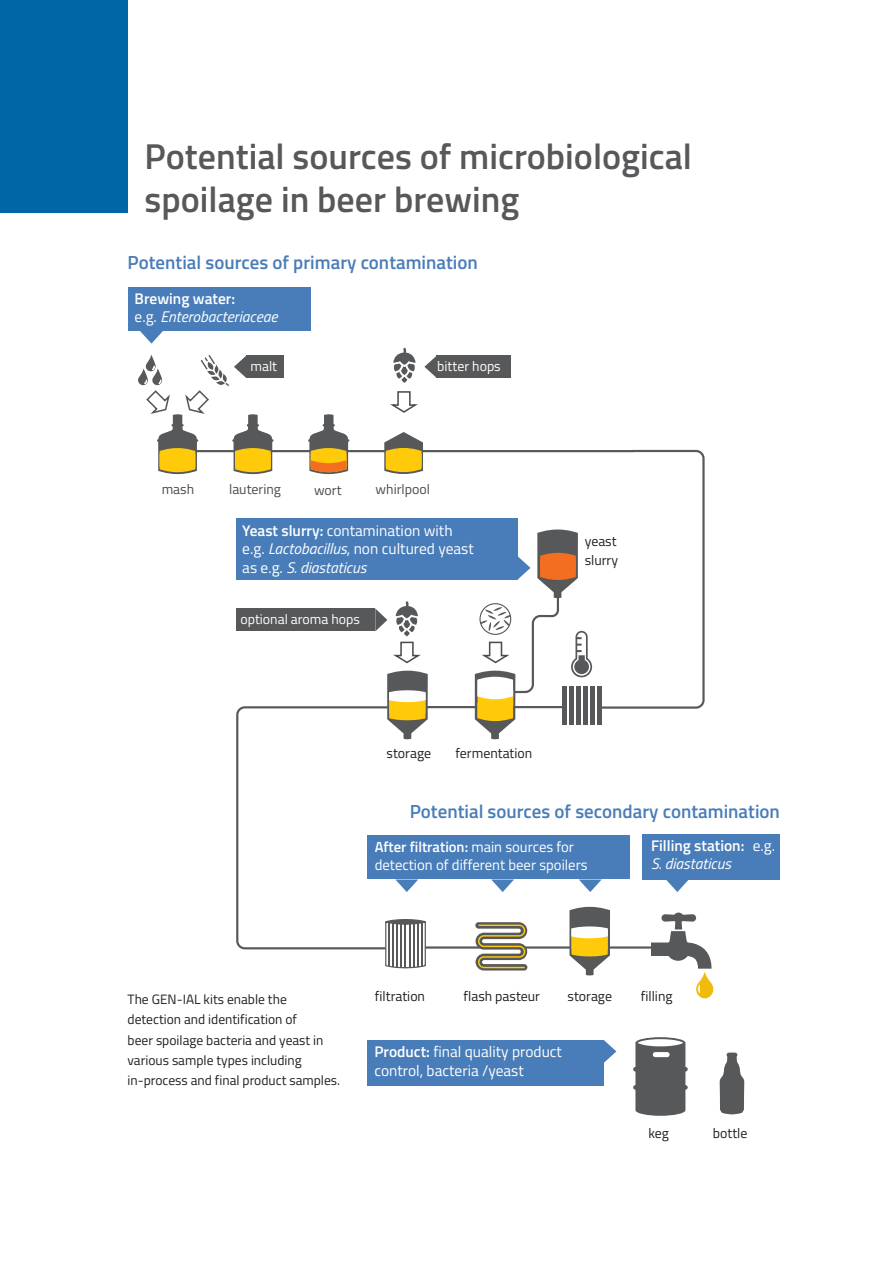
<style>
.page{position:relative;width:893px;height:1263px;background:#fff}
.page>*{position:absolute;margin:0;border:0;box-sizing:border-box;transform-origin:0 0}
.t1{font:600 36px/43.2px "Titillium";color:#57585a}
.t2{font:600 18.9px "Titillium";color:#497db9}
.t3{font:15.45px/18.5px "Titillium";color:#fff}
.t4{font:italic 15.45px/18.5px "Titillium";color:#fff}
.t5{font:600 15.45px/18.5px "Titillium";color:#fff}
.t6{font:14.7px/17.5px "Titillium";color:#fff}
.t7{font:13.95px/18.5px "Titillium";color:#231f20}
.t8{font:13.95px "Titillium";color:#fff}
.t9{font:13.95px "Titillium";color:#4b4c4d}
.t10{font:13.5px/20.2px "Titillium";color:#231f20}
.s1{font-weight:600;font-style:normal}
.s2{font-style:normal}
.s3{font-weight:600}
.s4{font-style:italic}
.s5{font-weight:400}
.s6{font-weight:400;font-style:italic}
</style>
<div class="page">
<div style="left:0;top:0;width:128px;height:213px;background:#0166a5"></div>
<div style="left:367px;top:835px;width:262px;height:44px;background:#497db9"></div>
<div style="left:367px;top:1040px;width:237px;height:45px;background:#497db9"></div>
<div style="left:642px;top:834px;width:137px;height:46px;background:#497db9"></div>
<hr style="left:182px;top:450px;width:451px;height:2px;background:#57585a">
<hr style="left:409px;top:706px;width:154px;height:2px;background:#57585a">
<hr style="left:425px;top:946px;width:63px;height:3px;background:#57585a">
<hr style="left:519px;top:946px;width:64px;height:3px;background:#57585a">
<hr style="left:601px;top:946px;width:63px;height:3px;background:#57585a">
<svg style="left:569px;top:907px;width:41px;height:68px"></svg>
<svg style="left:393px;top:348px;width:23px;height:35px"></svg>
<svg style="left:633px;top:1037px;width:55px;height:79px"></svg>
<svg style="left:390px;top:391px;width:27px;height:22px"></svg>
<svg style="left:651px;top:912px;width:63px;height:87px"></svg>
<svg style="left:475px;top:922px;width:52px;height:48px"></svg>
<svg style="left:384px;top:432px;width:39px;height:42px;background:#c2a94c"></svg>
<svg style="left:308px;top:414px;width:41px;height:60px"></svg>
<svg style="left:719px;top:1052px;width:25px;height:62px"></svg>
<div style="left:129px;top:288px;width:182px;height:43px;background:#497db9"></div>
<div style="left:236px;top:518px;width:282px;height:61px;background:#497db9"></div>
<svg style="left:140px;top:331px;width:23px;height:13px"></svg>
<div style="left:246px;top:356px;width:38px;height:22px;background:#57585a"></div>
<svg style="left:138px;top:355px;width:136px;height:119px"></svg>
<div style="left:436px;top:356px;width:75px;height:22px;background:#57585a"></div>
<svg style="left:424px;top:356px;width:12px;height:21px"></svg>
<svg style="left:666px;top:880px;width:23px;height:12px"></svg>
<svg style="left:604px;top:1040px;width:12px;height:23px"></svg>
<svg style="left:236px;top:671px;width:192px;height:298px"></svg>
<svg style="left:491px;top:879px;width:23px;height:13px"></svg>
<svg style="left:579px;top:879px;width:23px;height:13px"></svg>
<svg style="left:475px;top:449px;width:230px;height:290px"></svg>
<div style="left:236px;top:608px;width:139px;height:23px;background:#57585a"></div>
<svg style="left:375px;top:601px;width:45px;height:63px"></svg>
<h1 class="t1" style="left:145px;top:133px;width:549px">Potential sources of microbiological spoilage in beer brewing</h1>
<h2 class="t2" style="left:128px;top:249px;width:352px">Potential sources of primary contamination</h2>
<p class="t4" style="left:135px;top:288px;width:145px"><span class="s1">Brewing water:<br></span><span class="s2">e.g.</span> Enterobacteriaceae</p>
<p class="t8" style="left:251px;top:356px;width:28px">malt</p>
<p class="t8" style="left:437px;top:356px;width:65px">bitter hops</p>
<p class="t9" style="left:162px;top:479px;width:34px">mash</p>
<p class="t9" style="left:229px;top:479px;width:53px">lautering</p>
<p class="t9" style="left:314px;top:480px;width:29px">wort</p>
<p class="t9" style="left:376px;top:479px;width:56px">whirlpool</p>
<p class="t3" style="left:242px;top:520px;width:233px"><span class="s3">Yeast slurry:</span> contamination with e.g. <span class="s4">Lactobacillus</span>, non cultured yeast as e.g. <span class="s4">S. diastaticus</span></p>
<p class="t8" style="left:240px;top:609px;width:121px">optional aroma hops</p>
<p class="t7" style="left:387px;top:743px;width:46px">storage</p>
<p class="t7" style="left:455px;top:744px;width:78px">fermentation</p>
<p class="t7" style="left:585px;top:531px;width:35px">yeast slurry</p>
<h2 class="t2" style="left:410px;top:797px;width:372px">Potential sources of secondary contamination</h2>
<p class="t6" style="left:375px;top:837px;width:214px"><span class="s3">After filtration:</span> main sources for detection of different beer spoilers</p>
<p class="t5" style="left:651px;top:835px;width:126px">Filling station: <span class="s5">e.g.<br></span><span class="s6">S. diastaticus</span></p>
<p class="t10" style="left:128px;top:989px;width:214px">The GEN-IAL kits enable the detection and identification of<br>beer spoilage bacteria and yeast in various sample types including in-process and final product samples.</p>
<p class="t7" style="left:375px;top:986px;width:52px">filtration</p>
<p class="t7" style="left:464px;top:986px;width:78px">flash pasteur</p>
<p class="t7" style="left:568px;top:986px;width:46px">storage</p>
<p class="t7" style="left:641px;top:986px;width:33px">filling</p>
<p class="t3" style="left:374px;top:1042px;width:189px"><span class="s3">Product:</span> final quality product control, bacteria /yeast</p>
<p class="t7" style="left:648px;top:1123px;width:22px">keg</p>
<p class="t7" style="left:713px;top:1123px;width:36px">bottle</p>
</div>
